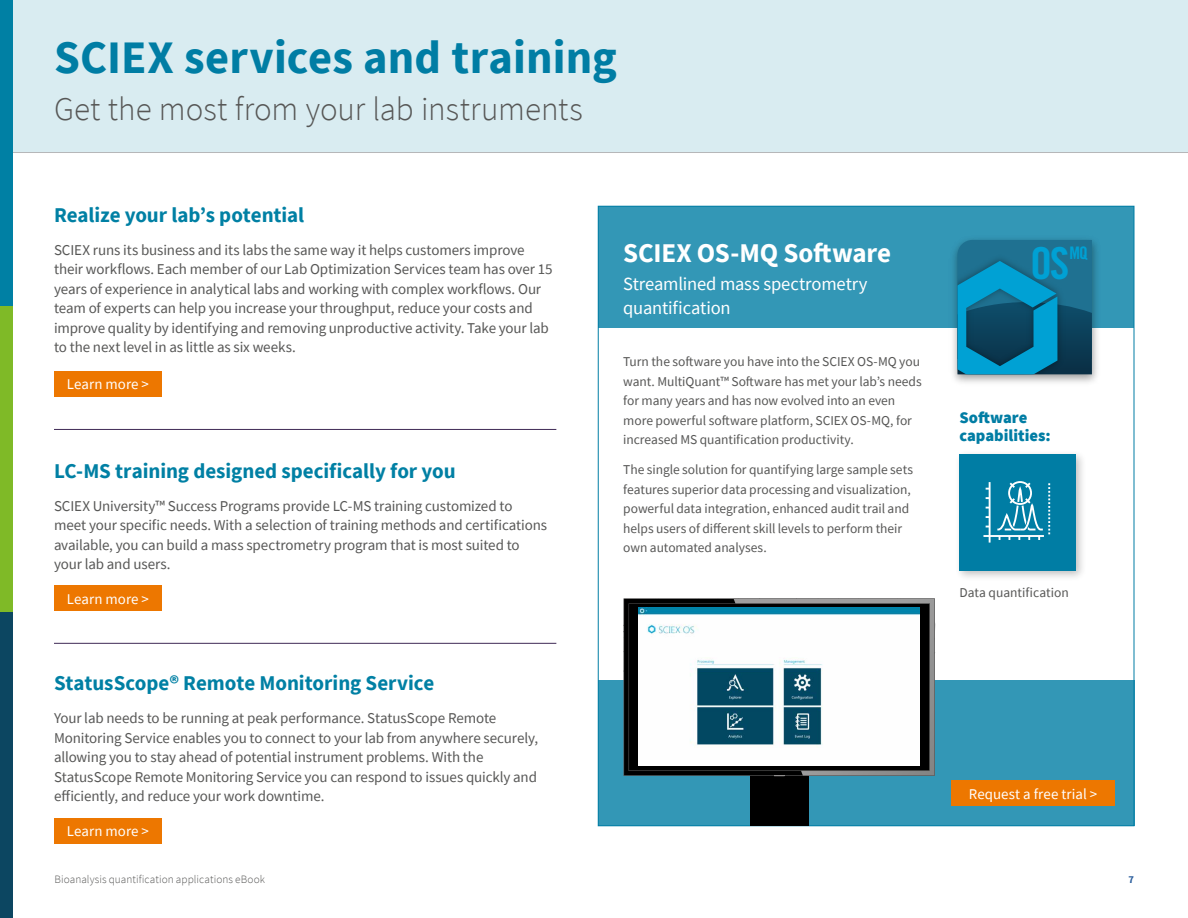
<style>
.page{position:relative;width:1188px;height:918px;background:#fff}
.page>*{position:absolute;margin:0;border:0;box-sizing:border-box;transform-origin:0 0}
.t1{font:700 46.5px "Source Sans Pro";color:#007da4}
.t2{font:44.1px "Trade Gothic Bold Cond Twenty";color:#00a1d4}
.t3{font:300 33px "Source Sans Pro";color:#575756}
.t4{font:700 27px "Source Sans Pro";letter-spacing:-.01em;color:#fff}
.t5{font:700 21px "Source Sans Pro";letter-spacing:-.005em;color:#0080a4}
.t6{font:18.6px/24px "Source Sans Pro";letter-spacing:-.01em;color:#fff}
.t7{font:17.25px "Trade Gothic Bold Cond Twenty";color:#00a1d4}
.t8{font:900 16.5px/18px "Source Sans Pro";color:#007da4}
.t9{font:15px/19.5px "Source Sans Pro";letter-spacing:-.01em;color:#575756}
.t10{font:14.85px "Source Sans Pro";letter-spacing:.005em;color:#fff}
.t11{font:13.5px/19.5px "Source Sans Pro";letter-spacing:-.005em;color:#575756}
.t12{font:300 11.25px "Source Sans Pro";letter-spacing:.005em;color:#575756}
.t13{font:700 10.5px "Source Sans Pro";color:#275b9b}
</style>
<div class="page">
<div style="left:0;top:0;width:1188px;height:153px;background:#d9ecf1"></div>
<hr style="left:0;top:152px;width:1188px;height:1px;background:#b6b7b9">
<div style="left:598px;top:680px;width:536px;height:146px;background:#3397b6"></div>
<div style="left:598px;top:206px;width:536px;height:121px;background:#3397b6"></div>
<div style="left:54px;top:371px;width:108px;height:26px;background:#ed7700"></div>
<div style="left:54px;top:585px;width:108px;height:26px;background:#ed7700"></div>
<div style="left:54px;top:818px;width:108px;height:26px;background:#ed7700"></div>
<div style="left:954px;top:449px;width:133px;height:133px;background:#000;opacity:.25"></div>
<div style="left:959px;top:454px;width:117px;height:117px;background:#007da4"></div>
<div style="left:1007px;top:480px;width:26px;height:26px;border:4px solid #007da4;border-radius:50%"></div>
<hr style="left:989px;top:482px;width:2px;height:61px;background:#fff">
<hr style="left:983px;top:535px;width:61px;height:2px;background:#fff">
<svg style="left:986px;top:481px;width:64px;height:59px"></svg>
<div style="left:951px;top:780px;width:164px;height:26px;background:#ed7700"></div>
<div style="left:750px;top:766px;width:58px;height:60px;background:#000"></div>
<svg style="left:624px;top:598px;width:311px;height:178px;background:#292929"></svg>
<img style="left:639px;top:607px;width:281px;height:159px">
<img style="left:694px;top:657px;width:183px;height:90px">
<img style="left:944px;top:239px;width:159px;height:144px">
<svg style="left:957px;top:240px;width:135px;height:134px;background:#0e6e91"></svg>
<hr style="left:54px;top:429px;width:502px;height:1px;background:#3f2a55">
<hr style="left:54px;top:643px;width:502px;height:1px;background:#3f2a55">
<div style="left:0;top:306px;width:13px;height:306px;background:#7fba27"></div>
<div style="left:0;top:612px;width:13px;height:306px;background:#0c4661"></div>
<div style="left:0;top:0;width:13px;height:306px;background:#0080a4"></div>
<h1 class="t1" style="left:54px;top:26px;width:565px">SCIEX services and training</h1>
<h3 class="t3" style="left:54px;top:88px;width:531px">Get the most from your lab instruments</h3>
<h3 class="t5" style="left:54px;top:201px;width:252px">Realize your lab’s potential</h3>
<p class="t9" style="left:54px;top:240px;width:500px">SCIEX runs its business and its labs the same way it helps customers improve their workflows. Each member of our Lab Optimization Services team has over 15 years of experience in analytical labs and working with complex workflows. Our team of experts can help you increase your throughput, reduce your costs and improve quality by identifying and removing unproductive activity. Take your lab to the next level in as little as six weeks.</p>
<p class="t10" style="left:67px;top:375px;width:84px">Learn more &gt;</p>
<h3 class="t5" style="left:54px;top:456px;width:403px">LC-MS training designed specifically for you</h3>
<p class="t9" style="left:54px;top:496px;width:495px">SCIEX University™ Success Programs provide LC-MS training customized to meet your specific needs. With a selection of training methods and certifications available, you can build a mass spectrometry program that is most suited to your lab and users.</p>
<p class="t10" style="left:67px;top:589px;width:84px">Learn more &gt;</p>
<h3 class="t5" style="left:54px;top:669px;width:382px">StatusScope® Remote Monitoring Service</h3>
<p class="t9" style="left:54px;top:708px;width:486px">Your lab needs to be running at peak performance. StatusScope Remote Monitoring Service enables you to connect to your lab from anywhere securely, allowing you to stay ahead of potential instrument problems. With the StatusScope Remote Monitoring Service you can respond to issues quickly and efficiently, and reduce your work downtime.</p>
<p class="t10" style="left:67px;top:822px;width:84px">Learn more &gt;</p>
<h3 class="t4" style="left:623px;top:234px;width:269px">SCIEX OS-MQ Software</h3>
<p class="t6" style="left:623px;top:271px;width:246px">Streamlined mass spectrometry quantification</p>
<p class="t11" style="left:623px;top:352px;width:300px">Turn the software you have into the SCIEX OS-MQ you want. MultiQuant™ Software has met your lab’s needs for many years and has now evolved into an even more powerful software platform, SCIEX OS-MQ, for increased MS quantification productivity.</p>
<p class="t11" style="left:623px;top:460px;width:291px">The single solution for quantifying large sample sets features superior data processing and visualization, powerful data integration, enhanced audit trail and helps users of different skill levels to perform their own automated analyses.</p>
<h2 class="t2" style="left:1030px;top:236px;width:41px">OS</h2>
<p class="t7" style="left:1070px;top:243px;width:20px">MQ</p>
<p class="t8" style="left:959px;top:408px;width:93px">Software capabilities:</p>
<p class="t11" style="left:959px;top:583px;width:111px">Data quantification</p>
<p class="t10" style="left:969px;top:784px;width:130px">Request a free trial &gt;</p>
<p class="t12" style="left:54px;top:872px;width:212px">Bioanalysis quantification applications eBook</p>
<p class="t13" style="left:1128px;top:872px;width:7px">7</p>
</div>
